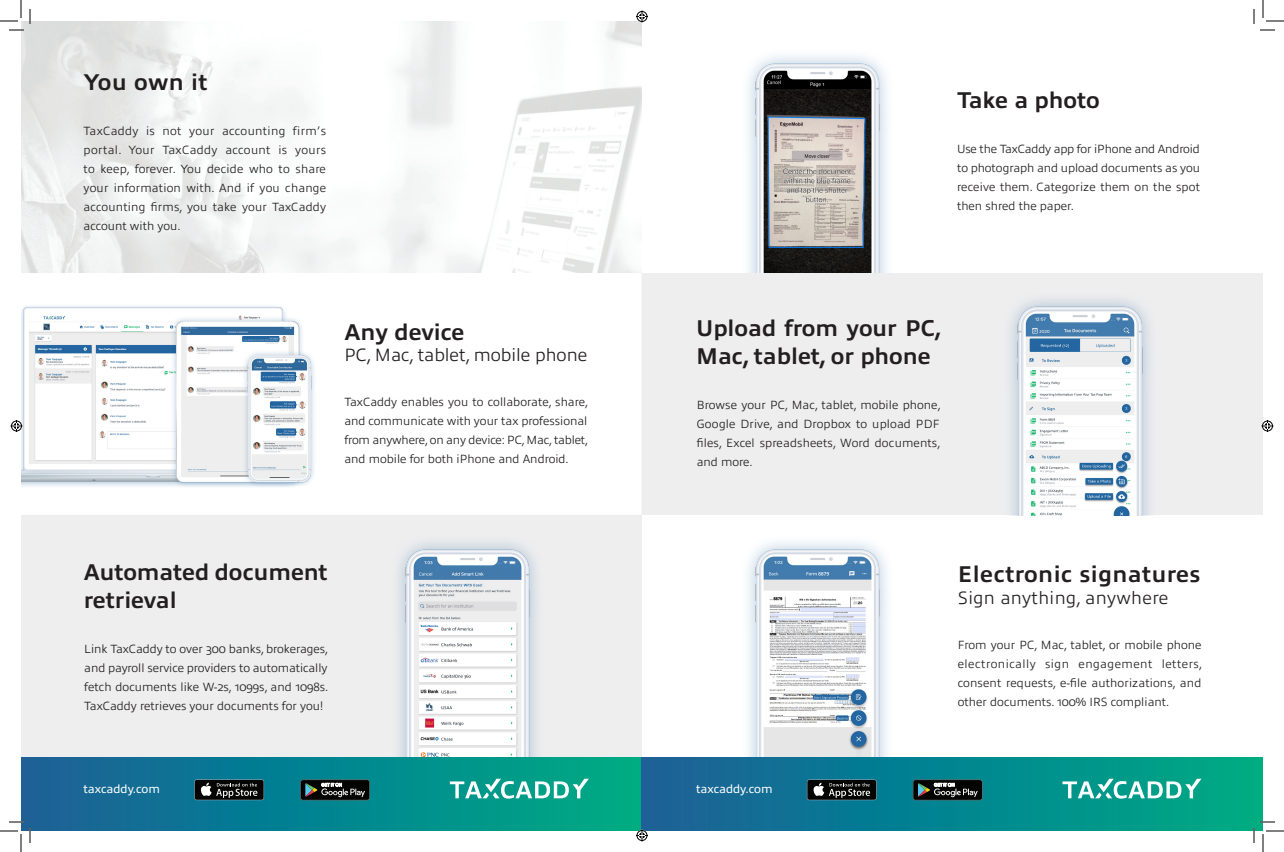
<style>
.page{position:relative;width:1284px;height:852px;background:#fff}
.page>*{position:absolute;margin:0;border:0;box-sizing:border-box;transform-origin:0 0}
.t1{font:700 23px/27.6px "Allumi Std";color:#231f20}
.t2{font:700 23px "Allumi Std";letter-spacing:.02em;color:#231f20}
.t3{font:300 18px "Allumi Std";color:#231f20}
.t4{font:300 18px "Allumi Std";letter-spacing:.02em;color:#231f20}
.t5{font:300 12px/19px "Allumi Std";color:#231f20;text-align:justify}
.t6{font:12px "Allumi Std";color:#fff}
</style>
<div class="page">
<div style="left:21px;top:515px;width:630px;height:243px;background:#eeeeef"></div>
<img style="left:21px;top:21px;width:621px;height:252px">
<img style="left:390px;top:542px;width:155px;height:216px">
<div style="left:21px;top:758px;width:621px;height:73px;background:linear-gradient(to right,#165f99,#00ac84)"></div>
<svg style="left:450px;top:779px;width:139px;height:20px"></svg>
<svg style="left:300px;top:780px;width:70px;height:20px"></svg>
<svg style="left:194px;top:780px;width:70px;height:20px"></svg>
<div style="left:195px;top:780px;width:69px;height:20px;background:#040503;border-radius:2px"></div>
<svg style="left:200px;top:783px;width:57px;height:15px"></svg>
<img style="left:21px;top:306px;width:293px;height:181px">
<div style="left:642px;top:273px;width:621px;height:242px;background:#eeeeef"></div>
<div style="left:642px;top:515px;width:621px;height:243px;background:#fff"></div>
<img style="left:740px;top:542px;width:155px;height:216px">
<div style="left:642px;top:758px;width:621px;height:73px;background:linear-gradient(to right,#165f99,#00ac84)"></div>
<svg style="left:1062px;top:779px;width:139px;height:20px"></svg>
<svg style="left:913px;top:780px;width:69px;height:20px"></svg>
<svg style="left:807px;top:780px;width:70px;height:20px"></svg>
<div style="left:807px;top:780px;width:69px;height:20px;background:#040503;border-radius:2px"></div>
<svg style="left:813px;top:783px;width:57px;height:15px"></svg>
<img style="left:748px;top:56px;width:140px;height:217px">
<img style="left:1010px;top:299px;width:140px;height:216px">
<svg style="left:0;top:0;width:31px;height:31px"></svg>
<svg style="left:0;top:821px;width:31px;height:31px"></svg>
<svg style="left:1253px;top:0;width:31px;height:31px"></svg>
<svg style="left:1253px;top:821px;width:31px;height:31px"></svg>
<svg style="left:636px;top:10px;width:12px;height:12px"></svg>
<svg style="left:636px;top:830px;width:12px;height:12px"></svg>
<svg style="left:10px;top:420px;width:12px;height:12px"></svg>
<svg style="left:1262px;top:420px;width:12px;height:12px"></svg>
<p class="t1" style="left:83px;top:68px;width:126px">You own it</p>
<p class="t5" style="left:84px;top:121px;width:244px">TaxCaddy is not your accounting firm’s portal. Your TaxCaddy account is yours to keep, forever. You decide who to share your information with. And if you change accounting firms, you take your TaxCaddy account with you.</p>
<p class="t1" style="left:344px;top:318px;width:121px">Any device</p>
<p class="t3" style="left:344px;top:345px;width:244px">PC, Mac, tablet, mobile phone</p>
<p class="t5" style="left:344px;top:393px;width:245px">TaxCaddy enables you to collaborate, share, and communicate with your tax professional from anywhere, on any device: PC, Mac, tablet, and mobile for both iPhone and Android.</p>
<p class="t1" style="left:84px;top:559px;width:245px">Automated document retrieval</p>
<p class="t5" style="left:84px;top:639px;width:245px">Link TaxCaddy to over 300 banks, brokerages, and payroll service providers to automatically fetch documents like W-2s, 1099s, and 1098s.<br>TaxCaddy retrieves your documents for you!</p>
<p class="t6" style="left:83px;top:782px;width:78px">taxcaddy.com</p>
<p class="t1" style="left:957px;top:87px;width:144px">Take a photo</p>
<p class="t5" style="left:957px;top:140px;width:245px">Use the TaxCaddy app for iPhone and Android to photograph and upload documents as you receive them. Categorize them on the spot then shred the paper.</p>
<p class="t1" style="left:696px;top:315px;width:247px">Upload from your PC,<br>Mac, tablet, or phone</p>
<p class="t5" style="left:697px;top:396px;width:246px">Browse your PC, Mac, tablet, mobile phone, Google Drive, and Dropbox to upload PDF files, Excel spreadsheets, Word documents, and more.</p>
<p class="t6" style="left:696px;top:782px;width:78px">taxcaddy.com</p>
<p class="t2" style="left:958px;top:562px;width:244px">Electronic signatures</p>
<p class="t4" style="left:958px;top:588px;width:212px">Sign anything, anywhere</p>
<p class="t5" style="left:958px;top:636px;width:246px">From your PC, Mac, tablet, or mobile phone electronically sign engagement letters, consent requests, e-file authorizations, and other documents. 100% IRS compliant.</p>
</div>
